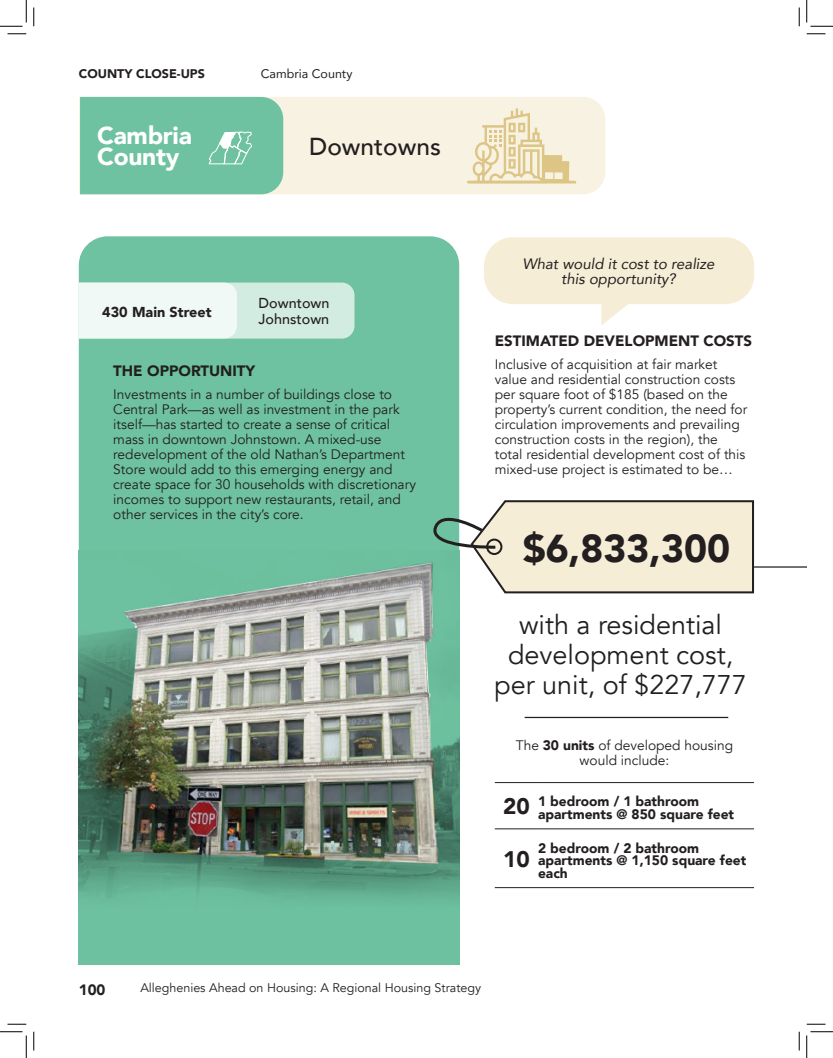
<style>
.page{position:relative;width:833px;height:1058px;background:#fff}
.page>*{position:absolute;margin:0;border:0;box-sizing:border-box;transform-origin:0 0}
.t1{font:900 38.88px "Avenir";color:#231f20}
.t2{font:27px/30px "Avenir";color:#231f20;text-align:center}
.t3{font:900 24.5px/20.1px "Avenir";letter-spacing:-.01em;color:#fff}
.t4{font:500 24.5px "Avenir";color:#231f20}
.t5{font:900 22.5px "Avenir";color:#231f20}
.t6{font:900 15px "Avenir";color:#231f20}
.t7{font:italic 15px/15px "Avenir";color:#231f20;text-align:center}
.t8{font:500 14.38px/15.8px "Avenir";color:#231f20}
.t9{font:900 14.38px "Avenir";color:#231f20}
.t10{font:13.75px/15px "Avenir";color:#231f20}
.t11{font:900 13.75px/12.5px "Avenir";color:#231f20}
.t12{font:12.5px "Avenir";color:#231f20}
.t13{font:900 12.5px "Avenir";color:#231f20}
.t14{font:12.5px "Avenir";color:#231f20}
.s1{font-weight:900}
</style>
<div class="page">
<div style="left:79px;top:97px;width:526px;height:97px;background:#f7f2e2"></div>
<svg style="left:467px;top:108px;width:109px;height:75px;background:#eee3c5"></svg>
<div style="left:80px;top:97px;width:203px;height:97px;background:#6ec2a1"></div>
<div style="left:79px;top:236px;width:380px;height:705px;background:#6ec2a1;border-radius:29px"></div>
<img style="left:79px;top:563px;width:380px;height:401px">
<svg style="left:79px;top:282px;width:275px;height:56px;background:#e2f2ec"></svg>
<div style="left:484px;top:237px;width:270px;height:67px;background:#f5edd6;border-radius:29px"></div>
<svg style="left:425px;top:498px;width:330px;height:96px"></svg>
<hr style="left:524px;top:717px;width:204px;height:1px;background:#231f20">
<svg style="left:601px;top:304px;width:27px;height:21px"></svg>
<hr style="left:495px;top:782px;width:43px;height:1px;background:#231f20">
<hr style="left:538px;top:782px;width:216px;height:1px;background:#231f20">
<hr style="left:495px;top:828px;width:43px;height:1px;background:#231f20">
<hr style="left:538px;top:828px;width:216px;height:1px;background:#231f20">
<hr style="left:495px;top:887px;width:43px;height:1px;background:#231f20">
<hr style="left:538px;top:887px;width:216px;height:1px;background:#231f20">
<hr style="left:754px;top:566px;width:52px;height:1px;background:#231f20">
<svg style="left:8px;top:33px;width:18px;height:2px"></svg>
<svg style="left:806px;top:33px;width:19px;height:2px"></svg>
<svg style="left:8px;top:1023px;width:18px;height:2px"></svg>
<svg style="left:806px;top:1023px;width:19px;height:2px"></svg>
<svg style="left:33px;top:8px;width:2px;height:18px"></svg>
<svg style="left:33px;top:1031px;width:2px;height:19px"></svg>
<svg style="left:798px;top:8px;width:2px;height:18px"></svg>
<svg style="left:798px;top:1031px;width:2px;height:19px"></svg>
<svg style="left:0;top:0;width:27px;height:27px"></svg>
<svg style="left:0;top:1031px;width:27px;height:27px"></svg>
<svg style="left:806px;top:0;width:26px;height:27px"></svg>
<svg style="left:806px;top:1031px;width:26px;height:27px"></svg>
<p class="t13" style="left:79px;top:63px;width:128px">COUNTY CLOSE-UPS</p>
<p class="t14" style="left:261px;top:64px;width:93px">Cambria County</p>
<p class="t3" style="left:97px;top:125px;width:96px">Cambria<br>County</p>
<p class="t4" style="left:309px;top:126px;width:133px">Downtowns</p>
<p class="t9" style="left:102px;top:299px;width:111px">430 Main Street</p>
<p class="t8" style="left:259px;top:294px;width:72px">Downtown<br>Johnstown</p>
<p class="t6" style="left:113px;top:358px;width:143px">THE OPPORTUNITY</p>
<p class="t10" style="left:113px;top:387px;width:304px">Investments in a number of buildings close to Central Park—as well as investment in the park itself—has started to create a sense of critical mass in downtown Johnstown. A mixed-use redevelopment of the old Nathan’s Department Store would add to this emerging energy and create space for 30 households with discretionary incomes to support new restaurants, retail, and other services in the city’s core.</p>
<p class="t7" style="left:522px;top:256px;width:194px">What would it cost to realize this opportunity?</p>
<p class="t6" style="left:495px;top:328px;width:259px">ESTIMATED DEVELOPMENT COSTS</p>
<p class="t10" style="left:495px;top:357px;width:254px">Inclusive of acquisition at fair market value and residential construction costs per square foot of $185 (based on the property’s current condition, the need for circulation improvements and prevailing construction costs in the region), the total residential development cost of this mixed-use project is estimated to be…</p>
<p class="t1" style="left:523px;top:515px;width:209px">$6,833,300</p>
<p class="t2" style="left:494px;top:610px;width:254px">with a residential development cost, per unit, of $227,777</p>
<p class="t10" style="left:516px;top:738px;width:219px">The <span class="s1">30 units</span> of developed housing</p>
<p class="t10" style="left:579px;top:753px;width:91px">would include:</p>
<p class="t5" style="left:503px;top:787px;width:28px">20</p>
<p class="t11" style="left:538px;top:795px;width:198px">1 bedroom / 1 bathroom apartments @ 850 square feet</p>
<p class="t5" style="left:503px;top:839px;width:28px">10</p>
<p class="t11" style="left:538px;top:841px;width:210px">2 bedroom / 2 bathroom apartments @ 1,150 square feet each</p>
<p class="t6" style="left:79px;top:976px;width:28px">100</p>
<p class="t12" style="left:140px;top:980px;width:342px">Alleghenies Ahead on Housing: A Regional Housing Strategy</p>
</div>
